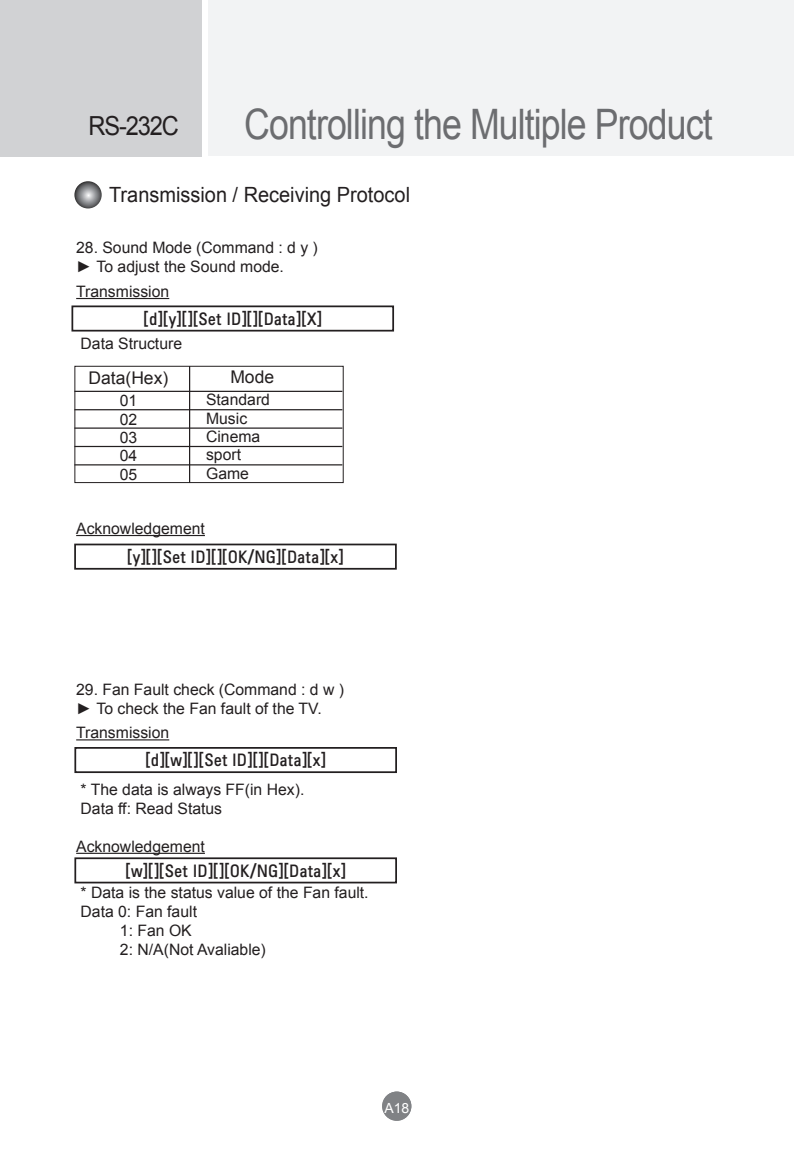
<style>
.page{position:relative;width:794px;height:1166px;background:#fff}
.page>*{position:absolute;margin:0;border:0;box-sizing:border-box;transform-origin:0 0}
.t1{font:42px "Arial";letter-spacing:-.025em;color:#6c6d70;scale:.85 1}
.t2{font:26.25px "Arial";letter-spacing:-.05em;color:#231f20;scale:.9 1}
.정규{font:21px "Arial";color:#231f20;scale:.95 1}
.정규-2{font:17.5px "Arial";color:#231f20}
.정규-3{font:15.75px "Arial";color:#231f20}
.정규-4{font:15.75px "LG Display Kor Cn";color:#231f20}
.t3{font:14px "Arial";color:#fff}
</style>
<div class="page">
<div style="left:208px;top:0;width:586px;height:156px;background:#f2f3f4"></div>
<div style="left:0;top:0;width:202px;height:157px;background:#d1d2d4"></div>
<div style="left:382px;top:1091px;width:29px;height:30px;background:#808285;border-radius:50%"></div>
<svg style="left:74px;top:181px;width:28px;height:27px"></svg>
<hr style="left:76px;top:298px;width:93px;height:1px;background:#231f20">
<hr style="left:76px;top:535px;width:129px;height:1px;background:#231f20">
<div style="left:74px;top:366px;width:270px;height:117px;background:#fff;border:1px solid #231f20"></div>
<hr style="left:74px;top:391px;width:268px;height:1px;background:#231f20">
<hr style="left:74px;top:409px;width:268px;height:1px;background:#231f20">
<hr style="left:74px;top:427px;width:268px;height:2px;background:#231f20">
<hr style="left:74px;top:446px;width:268px;height:1px;background:#231f20">
<hr style="left:74px;top:464px;width:268px;height:1px;background:#231f20">
<hr style="left:189px;top:366px;width:1px;height:117px;background:#231f20">
<hr style="left:76px;top:739px;width:93px;height:1px;background:#231f20">
<hr style="left:76px;top:853px;width:129px;height:1px;background:#231f20">
<div style="left:71px;top:305px;width:323px;height:26px;border:2px solid #231f20"></div>
<div style="left:74px;top:543px;width:323px;height:27px;border:2px solid #231f20"></div>
<div style="left:74px;top:747px;width:323px;height:26px;border:2px solid #231f20"></div>
<div style="left:74px;top:857px;width:323px;height:26px;border:2px solid #231f20"></div>
<h2 class="t2" style="left:89px;top:109px;width:102px">RS-232C</h2>
<h1 class="t1" style="left:244px;top:97px;width:552px">Controlling the Multiple Product</h1>
<p class="정규" style="left:109px;top:181px;width:318px">Transmission / Receiving Protocol</p>
<p class="정규-3" style="left:76px;top:238px;width:243px">28. Sound Mode (Command : d y )</p>
<p class="정규-3" style="left:76px;top:256px;width:209px">► To adjust the Sound mode.</p>
<p class="정규-3" style="left:76px;top:281px;width:95px">Transmission</p>
<p class="정규-4" style="left:144px;top:308px;width:180px">[d][y][][Set ID][][Data][X]</p>
<p class="정규-3" style="left:81px;top:333px;width:103px">Data Structure</p>
<p class="정규-2" style="left:89px;top:367px;width:81px">Data(Hex)</p>
<p class="정규-3" style="left:120px;top:390px;width:19px">01</p>
<p class="정규-3" style="left:120px;top:409px;width:19px">02</p>
<p class="정규-3" style="left:120px;top:427px;width:19px">03</p>
<p class="정규-3" style="left:120px;top:445px;width:19px">04</p>
<p class="정규-3" style="left:120px;top:464px;width:19px">05</p>
<p class="정규-2" style="left:230px;top:366px;width:45px">Mode</p>
<p class="정규-3" style="left:206px;top:389px;width:65px">Standard</p>
<p class="정규-3" style="left:206px;top:408px;width:43px">Music</p>
<p class="정규-3" style="left:206px;top:426px;width:56px">Cinema</p>
<p class="정규-3" style="left:206px;top:445px;width:37px">sport</p>
<p class="정규-3" style="left:206px;top:463px;width:44px">Game</p>
<p class="정규-3" style="left:76px;top:518px;width:130px">Acknowledgement</p>
<p class="정규-4" style="left:127px;top:546px;width:218px">[y][][Set ID][][OK/NG][Data][x]</p>
<p class="정규-3" style="left:76px;top:679px;width:269px">29. Fan Fault check (Command : d w )</p>
<p class="정규-3" style="left:76px;top:698px;width:247px">► To check the Fan fault of the TV.</p>
<p class="정규-3" style="left:76px;top:722px;width:95px">Transmission</p>
<p class="정규-4" style="left:145px;top:749px;width:182px">[d][w][][Set ID][][Data][x]</p>
<p class="정규-3" style="left:81px;top:779px;width:225px">* The data is always FF(in Hex).</p>
<p class="정규-3" style="left:81px;top:798px;width:143px">Data ff: Read Status</p>
<p class="정규-3" style="left:76px;top:836px;width:130px">Acknowledgement</p>
<p class="정규-3" style="left:81px;top:882px;width:290px">* Data is the status value of the Fan fault.</p>
<p class="정규-3" style="left:81px;top:901px;width:118px">Data 0: Fan fault</p>
<p class="정규-3" style="left:120px;top:920px;width:73px">1: Fan OK</p>
<p class="정규-3" style="left:120px;top:939px;width:147px">2: N/A(Not Avaliable)</p>
<p class="정규-4" style="left:126px;top:859px;width:222px">[w][][Set ID][][OK/NG][Data][x]</p>
<p class="t3" style="left:385px;top:1097px;width:26px">A18</p>
</div>
